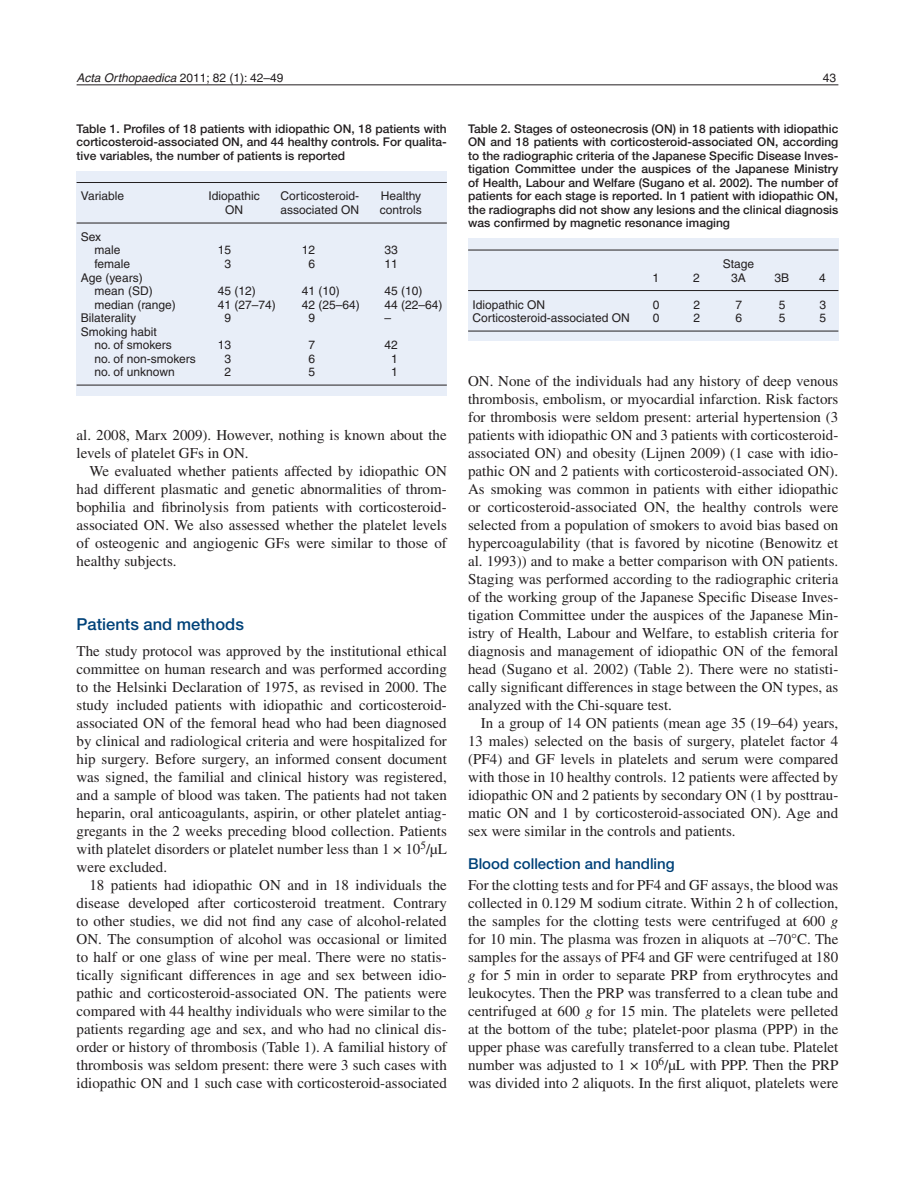
<style>
.page{position:relative;width:915px;height:1191px;background:#fff}
.page>*{position:absolute;margin:0;border:0;box-sizing:border-box;transform-origin:0 0}
._2-Rubrik{font:500 16.5px "Helvetica Neue";color:#004279}
._5-Brödtext{font:15px/18px "Times";color:#231f20;text-align:justify}
._4-Brödstart{font:15px/18px "Times";color:#231f20;text-align:justify}
._3-Underrubrik{font:500 15px "Helvetica Neue";color:#004279}
._9-Tabellhuvud{font:500 12px/13.5px "Helvetica Neue";color:#231f20;text-align:justify}
.Tabelltext{font:12px "Helvetica";color:#231f20}
.t1{font:italic 12px "Helvetica";color:#231f20}
.s1{font-style:normal}
.s2{font-style:italic}
</style>
<div class="page">
<hr style="left:77px;top:85px;width:761px;height:1px;background:#231f20">
<div style="left:77px;top:171px;width:369px;height:224px;background:#e8eef8"></div>
<hr style="left:77px;top:182px;width:369px;height:1px;background:#231f20">
<hr style="left:77px;top:223px;width:369px;height:1px;background:#231f20">
<hr style="left:77px;top:385px;width:369px;height:1px;background:#231f20">
<div style="left:468px;top:238px;width:370px;height:102px;background:#e8eef8"></div>
<hr style="left:468px;top:250px;width:370px;height:1px;background:#231f20">
<hr style="left:468px;top:290px;width:370px;height:1px;background:#231f20">
<hr style="left:468px;top:331px;width:370px;height:1px;background:#231f20">
<p class="t1" style="left:77px;top:71px;width:208px">Acta Orthopaedica <span class="s1">2011; 82 (1): 42–49</span></p>
<p class="Tabelltext" style="left:822px;top:71px;width:15px">43</p>
<p class="_9-Tabellhuvud" style="left:77px;top:122px;width:371px">Table 1. Profiles of 18 patients with idiopathic ON, 18 patients with corticosteroid-associated ON, and 44 healthy controls. For qualita&shy;tive variables, the number of patients is reported</p>
<p class="Tabelltext" style="left:81px;top:189px;width:45px">Variable</p>
<p class="Tabelltext" style="left:208px;top:189px;width:53px">Idiopathic</p>
<p class="Tabelltext" style="left:280px;top:189px;width:80px">Corticosteroid-</p>
<p class="Tabelltext" style="left:380px;top:189px;width:42px">Healthy</p>
<p class="Tabelltext" style="left:225px;top:203px;width:19px">ON</p>
<p class="Tabelltext" style="left:280px;top:203px;width:80px">associated ON</p>
<p class="Tabelltext" style="left:380px;top:203px;width:44px">controls</p>
<p class="Tabelltext" style="left:81px;top:230px;width:22px">Sex</p>
<p class="Tabelltext" style="left:95px;top:243px;width:28px">male</p>
<p class="Tabelltext" style="left:218px;top:243px;width:15px">15</p>
<p class="Tabelltext" style="left:302px;top:243px;width:15px">12</p>
<p class="Tabelltext" style="left:384px;top:243px;width:15px">33</p>
<p class="Tabelltext" style="left:95px;top:257px;width:37px">female</p>
<p class="Tabelltext" style="left:224px;top:257px;width:8px">3</p>
<p class="Tabelltext" style="left:308px;top:257px;width:8px">6</p>
<p class="Tabelltext" style="left:384px;top:257px;width:15px">11</p>
<p class="Tabelltext" style="left:81px;top:270px;width:63px">Age (years)</p>
<p class="Tabelltext" style="left:95px;top:284px;width:60px">mean (SD)</p>
<p class="Tabelltext" style="left:218px;top:284px;width:40px">45 (12)</p>
<p class="Tabelltext" style="left:302px;top:284px;width:40px">41 (10)</p>
<p class="Tabelltext" style="left:384px;top:284px;width:40px">45 (10)</p>
<p class="Tabelltext" style="left:95px;top:297px;width:83px">median (range)</p>
<p class="Tabelltext" style="left:218px;top:297px;width:60px">41 (27–74)</p>
<p class="Tabelltext" style="left:302px;top:297px;width:60px">42 (25–64)</p>
<p class="Tabelltext" style="left:384px;top:297px;width:60px">44 (22–64)</p>
<p class="Tabelltext" style="left:81px;top:311px;width:57px">Bilaterality</p>
<p class="Tabelltext" style="left:224px;top:311px;width:8px">9</p>
<p class="Tabelltext" style="left:308px;top:311px;width:8px">9</p>
<p class="Tabelltext" style="left:384px;top:311px;width:8px">–</p>
<p class="Tabelltext" style="left:81px;top:324px;width:78px">Smoking habit</p>
<p class="Tabelltext" style="left:95px;top:338px;width:79px">no. of smokers</p>
<p class="Tabelltext" style="left:218px;top:338px;width:15px">13</p>
<p class="Tabelltext" style="left:308px;top:338px;width:8px">7</p>
<p class="Tabelltext" style="left:384px;top:338px;width:15px">42</p>
<p class="Tabelltext" style="left:95px;top:351px;width:103px">no. of non-smokers</p>
<p class="Tabelltext" style="left:224px;top:351px;width:8px">3</p>
<p class="Tabelltext" style="left:308px;top:351px;width:8px">6</p>
<p class="Tabelltext" style="left:391px;top:351px;width:8px">1</p>
<p class="Tabelltext" style="left:95px;top:365px;width:82px">no. of unknown</p>
<p class="Tabelltext" style="left:224px;top:365px;width:8px">2</p>
<p class="Tabelltext" style="left:308px;top:365px;width:8px">5</p>
<p class="Tabelltext" style="left:391px;top:365px;width:8px">1</p>
<p class="_5-Brödtext" style="left:77px;top:425px;width:371px">al. 2008, Marx 2009). However, nothing is known about the levels of platelet GFs in ON.</p>
<p class="_5-Brödtext" style="left:77px;top:461px;width:371px;text-indent:13px">We evaluated whether patients affected by idiopathic ON had different plasmatic and genetic abnormalities of throm&shy;bophilia and fibrinolysis from patients with corticosteroid&shy;associated ON. We also assessed whether the platelet levels of osteogenic and angiogenic GFs were similar to those of healthy subjects.</p>
<p class="_2-Rubrik" style="left:77px;top:614px;width:169px">Patients and methods</p>
<p class="_4-Brödstart" style="left:77px;top:641px;width:371px">The study protocol was approved by the institutional ethical committee on human research and was performed according to the Helsinki Declaration of 1975, as revised in 2000. The study included patients with idiopathic and corticosteroid&shy;associated ON of the femoral head who had been diagnosed by clinical and radiological criteria and were hospitalized for hip surgery. Before surgery, an informed consent document was signed, the familial and clinical history was registered, and a sample of blood was taken. The patients had not taken heparin, oral anticoagulants, aspirin, or other platelet antiag&shy;gregants in the 2 weeks preceding blood collection. Patients with platelet disorders or platelet number less than 1 × 10<sup>5</sup>/µL were excluded.</p>
<p class="_5-Brödtext" style="left:77px;top:875px;width:371px;text-indent:13px">18 patients had idiopathic ON and in 18 individuals the disease developed after corticosteroid treatment. Contrary to other studies, we did not find any case of alcohol-related ON. The consumption of alcohol was occasional or limited to half or one glass of wine per meal. There were no statis&shy;tically significant differences in age and sex between idio&shy;pathic and corticosteroid-associated ON. The patients were compared with 44 healthy individuals who were similar to the patients regarding age and sex, and who had no clinical dis&shy;order or history of thrombosis (Table 1). A familial history of thrombosis was seldom present: there were 3 such cases with idiopathic ON and 1 such case with corticosteroid-associated</p>
<p class="_9-Tabellhuvud" style="left:468px;top:122px;width:371px">Table 2. Stages of osteonecrosis (ON) in 18 patients with idiopathic ON and 18 patients with corticosteroid-associated ON, according to the radiographic criteria of the Japanese Specific Disease Inves&shy;tigation Committee under the auspices of the Japanese Ministry of Health, Labour and Welfare (Sugano et al. 2002). The number of patients for each stage is reported. In 1 patient with idiopathic ON, the radiographs did not show any lesions and the clinical diagnosis was confirmed by magnetic resonance imaging</p>
<p class="Tabelltext" style="left:722px;top:257px;width:33px">Stage</p>
<p class="Tabelltext" style="left:652px;top:270px;width:8px">1</p>
<p class="Tabelltext" style="left:692px;top:270px;width:8px">2</p>
<p class="Tabelltext" style="left:730px;top:270px;width:16px">3A</p>
<p class="Tabelltext" style="left:774px;top:270px;width:16px">3B</p>
<p class="Tabelltext" style="left:818px;top:270px;width:8px">4</p>
<p class="Tabelltext" style="left:472px;top:297px;width:74px">Idiopathic ON</p>
<p class="Tabelltext" style="left:652px;top:297px;width:8px">0</p>
<p class="Tabelltext" style="left:693px;top:297px;width:8px">2</p>
<p class="Tabelltext" style="left:735px;top:297px;width:8px">7</p>
<p class="Tabelltext" style="left:778px;top:297px;width:8px">5</p>
<p class="Tabelltext" style="left:819px;top:297px;width:8px">3</p>
<p class="Tabelltext" style="left:472px;top:311px;width:159px">Corticosteroid-associated ON</p>
<p class="Tabelltext" style="left:652px;top:311px;width:8px">0</p>
<p class="Tabelltext" style="left:693px;top:311px;width:8px">2</p>
<p class="Tabelltext" style="left:735px;top:311px;width:8px">6</p>
<p class="Tabelltext" style="left:778px;top:311px;width:8px">5</p>
<p class="Tabelltext" style="left:819px;top:311px;width:8px">5</p>
<p class="_5-Brödtext" style="left:468px;top:371px;width:371px">ON. None of the individuals had any history of deep venous thrombosis, embolism, or myocardial infarction. Risk factors for thrombosis were seldom present: arterial hypertension (3 patients with idiopathic ON and 3 patients with corticosteroid&shy;associated ON) and obesity (Lijnen 2009) (1 case with idio&shy;pathic ON and 2 patients with corticosteroid-associated ON).<br>As smoking was common in patients with either idiopathic or corticosteroid-associated ON, the healthy controls were selected from a population of smokers to avoid bias based on hypercoagulability (that is favored by nicotine (Benowitz et al. 1993)) and to make a better comparison with ON patients.<br>Staging was performed according to the radiographic criteria of the working group of the Japanese Specific Disease Inves&shy;tigation Committee under the auspices of the Japanese Min&shy;istry of Health, Labour and Welfare, to establish criteria for diagnosis and management of idiopathic ON of the femoral head (Sugano et al. 2002) (Table 2). There were no statisti&shy;cally significant differences in stage between the ON types, as analyzed with the Chi-square test.</p>
<p class="_5-Brödtext" style="left:468px;top:713px;width:371px;text-indent:13px">In a group of 14 ON patients (mean age 35 (19–64) years, 13 males) selected on the basis of surgery, platelet factor 4 (PF4) and GF levels in platelets and serum were compared with those in 10 healthy controls. 12 patients were affected by idiopathic ON and 2 patients by secondary ON (1 by posttrau&shy;matic ON and 1 by corticosteroid-associated ON). Age and sex were similar in the controls and patients.</p>
<p class="_3-Underrubrik" style="left:468px;top:854px;width:208px">Blood collection and handling</p>
<p class="_4-Brödstart" style="left:468px;top:875px;width:371px">For the clotting tests and for PF4 and GF assays, the blood was collected in 0.129 M sodium citrate. Within 2 h of collection, the samples for the clotting tests were centrifuged at 600 <span class="s2">g </span>for 10 min. The plasma was frozen in aliquots at –70°C. The samples for the assays of PF4 and GF were centrifuged at 180 <span class="s2">g</span> for 5 min in order to separate PRP from erythrocytes and leukocytes. Then the PRP was transferred to a clean tube and centrifuged at 600 <span class="s2">g</span> for 15 min. The platelets were pelleted at the bottom of the tube; platelet-poor plasma (PPP) in the upper phase was carefully transferred to a clean tube. Platelet number was adjusted to 1 × 10<sup>6</sup>/µL with PPP. Then the PRP was divided into 2 aliquots. In the first aliquot, platelets were</p>
</div>
